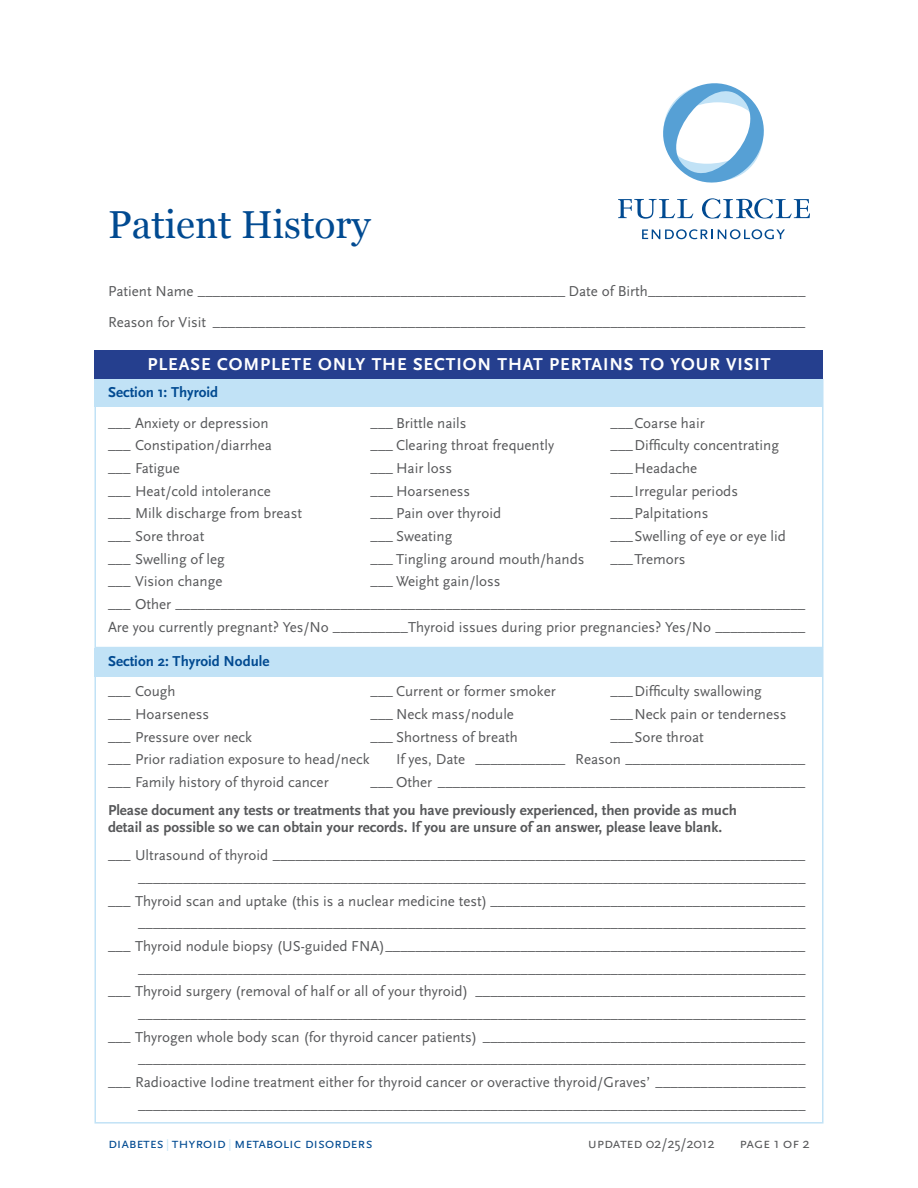
<style>
.page{position:relative;width:918px;height:1188px;background:#fff}
.page>*{position:absolute;margin:0;border:0;box-sizing:border-box;transform-origin:0 0}
.t1{font:39px "Georgia";color:#014a91}
.t2{font:700 18px "Scala Sans";letter-spacing:.05em;color:#fff}
.t3{font:15px "Scala Sans";color:#57585a}
.t4{font:700 15px/17.2px "Scala Sans";color:#57585a}
.t5{font:700 15px "Scala Sans";color:#014a91}
.t6{font:15px "Scala Sans Caps";letter-spacing:-.015em;color:#014a91}
.t7{font:15px "Scala Sans Caps";letter-spacing:-.015em;color:#57585a}
.s1{font-size:12px;color:#c1e2f6}
</style>
<div class="page">
<svg style="left:618px;top:199px;width:75px;height:20px"></svg>
<svg style="left:702px;top:198px;width:108px;height:21px"></svg>
<svg style="left:642px;top:229px;width:143px;height:10px"></svg>
<svg style="left:663px;top:83px;width:101px;height:100px"></svg>
<div style="left:94px;top:379px;width:730px;height:28px;background:#c1e2f6"></div>
<div style="left:94px;top:379px;width:730px;height:269px;border:2px solid #c1e2f6"></div>
<div style="left:94px;top:648px;width:730px;height:28px;background:#c1e2f6"></div>
<div style="left:94px;top:648px;width:730px;height:476px;border:2px solid #c1e2f6"></div>
<div style="left:94px;top:351px;width:730px;height:28px;background:#253f8e"></div>
<p class="t1" style="left:108px;top:201px;width:264px">Patient History</p>
<p class="t3" style="left:108px;top:282px;width:699px">Patient Name _________________________________________________ Date of Birth_____________________</p>
<p class="t3" style="left:108px;top:314px;width:699px">Reason for Visit _______________________________________________________________________________</p>
<p class="t2" style="left:148px;top:354px;width:624px">PLEASE COMPLETE ONLY THE SECTION THAT PERTAINS TO YOUR VISIT</p>
<p class="t5" style="left:108px;top:383px;width:112px">Section 1: Thyroid</p>
<p class="t3" style="left:108px;top:414px;width:162px">___ Anxiety or depression</p>
<p class="t3" style="left:370px;top:414px;width:98px">___ Brittle nails</p>
<p class="t3" style="left:610px;top:414px;width:96px">___Coarse hair</p>
<p class="t3" style="left:108px;top:436px;width:166px">___ Constipation/diarrhea</p>
<p class="t3" style="left:370px;top:436px;width:185px">___ Clearing throat frequently</p>
<p class="t3" style="left:610px;top:436px;width:170px">___Difficulty concentrating</p>
<p class="t3" style="left:108px;top:459px;width:74px">___ Fatigue</p>
<p class="t3" style="left:370px;top:459px;width:83px">___ Hair loss</p>
<p class="t3" style="left:610px;top:459px;width:88px">___Headache</p>
<p class="t3" style="left:108px;top:482px;width:164px">___ Heat/cold intolerance</p>
<p class="t3" style="left:370px;top:482px;width:101px">___ Hoarseness</p>
<p class="t3" style="left:610px;top:482px;width:129px">___Irregular periods</p>
<p class="t3" style="left:108px;top:504px;width:196px">___ Milk discharge from breast</p>
<p class="t3" style="left:370px;top:504px;width:132px">___ Pain over thyroid</p>
<p class="t3" style="left:610px;top:504px;width:99px">___Palpitations</p>
<p class="t3" style="left:108px;top:527px;width:98px">___ Sore throat</p>
<p class="t3" style="left:370px;top:527px;width:83px">___ Sweating</p>
<p class="t3" style="left:610px;top:527px;width:177px">___Swelling of eye or eye lid</p>
<p class="t3" style="left:108px;top:550px;width:118px">___ Swelling of leg</p>
<p class="t3" style="left:370px;top:550px;width:215px">___ Tingling around mouth/hands</p>
<p class="t3" style="left:610px;top:550px;width:77px">___Tremors</p>
<p class="t3" style="left:108px;top:572px;width:116px">___ Vision change</p>
<p class="t3" style="left:370px;top:572px;width:132px">___ Weight gain/loss</p>
<p class="t3" style="left:108px;top:595px;width:699px">___ Other ____________________________________________________________________________________</p>
<p class="t3" style="left:108px;top:618px;width:699px">Are you currently pregnant? Yes/No __________Thyroid issues during prior pregnancies? Yes/No ____________</p>
<p class="t5" style="left:108px;top:652px;width:163px">Section 2: Thyroid Nodule</p>
<p class="t3" style="left:108px;top:683px;width:69px">___ Cough</p>
<p class="t3" style="left:370px;top:683px;width:187px">___ Current or former smoker</p>
<p class="t3" style="left:610px;top:683px;width:153px">___Difficulty swallowing</p>
<p class="t3" style="left:108px;top:705px;width:103px">___ Hoarseness</p>
<p class="t3" style="left:370px;top:705px;width:145px">___ Neck mass/nodule</p>
<p class="t3" style="left:610px;top:705px;width:177px">___Neck pain or tenderness</p>
<p class="t3" style="left:108px;top:728px;width:146px">___ Pressure over neck</p>
<p class="t3" style="left:370px;top:728px;width:149px">___ Shortness of breath</p>
<p class="t3" style="left:610px;top:728px;width:95px">___Sore throat</p>
<p class="t3" style="left:108px;top:751px;width:263px">___ Prior radiation exposure to head/neck</p>
<p class="t3" style="left:396px;top:751px;width:411px">If yes, Date ____________ Reason ________________________</p>
<p class="t3" style="left:108px;top:773px;width:222px">___ Family history of thyroid cancer</p>
<p class="t3" style="left:370px;top:773px;width:436px">___ Other _________________________________________________</p>
<p class="t4" style="left:108px;top:802px;width:630px">Please document any tests or treatments that you have previously experienced, then provide as much detail as possible so we can obtain your records. If you are unsure of an answer, please leave blank.</p>
<p class="t3" style="left:108px;top:847px;width:699px">___ Ultrasound of thyroid _______________________________________________________________________</p>
<p class="t3" style="left:138px;top:869px;width:669px">_________________________________________________________________________________________</p>
<p class="t3" style="left:108px;top:892px;width:699px">___ Thyroid scan and uptake (this is a nuclear medicine test) __________________________________________</p>
<p class="t3" style="left:138px;top:915px;width:669px">_________________________________________________________________________________________</p>
<p class="t3" style="left:108px;top:937px;width:699px">___ Thyroid nodule biopsy (US-guided FNA)________________________________________________________</p>
<p class="t3" style="left:138px;top:960px;width:669px">_________________________________________________________________________________________</p>
<p class="t3" style="left:108px;top:982px;width:699px">___ Thyroid surgery (removal of half or all of your thyroid) ____________________________________________</p>
<p class="t3" style="left:138px;top:1005px;width:669px">_________________________________________________________________________________________</p>
<p class="t3" style="left:108px;top:1028px;width:699px">___ Thyrogen whole body scan (for thyroid cancer patients) ___________________________________________</p>
<p class="t3" style="left:138px;top:1050px;width:669px">_________________________________________________________________________________________</p>
<p class="t3" style="left:108px;top:1073px;width:699px">___ Radioactive Iodine treatment either for thyroid cancer or overactive thyroid/Graves’ ____________________</p>
<p class="t3" style="left:138px;top:1096px;width:669px">_________________________________________________________________________________________</p>
<p class="t7" style="left:588px;top:1134px;width:129px">updated 02/25/2012</p>
<p class="t7" style="left:739px;top:1134px;width:72px">page 1 of 2</p>
<p class="t6" style="left:108px;top:1134px;width:266px">diabetes <span class="s1">|</span> thyroid <span class="s1">|</span> metabolic disorders</p>
</div>
